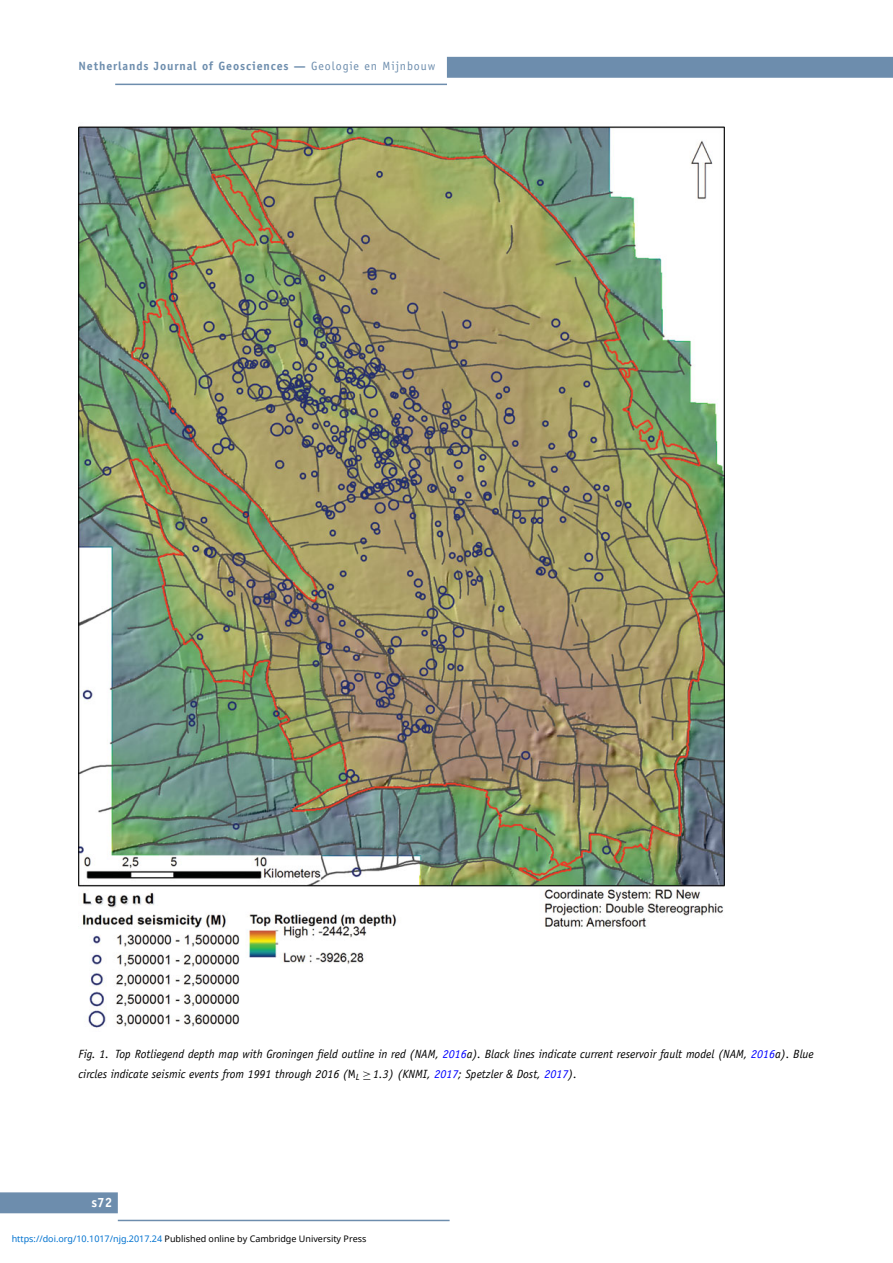
<style>
.page{position:relative;width:893px;height:1263px;background:#fff}
.page>*{position:absolute;margin:0;border:0;box-sizing:border-box;transform-origin:0 0}
.t1{font:700 13.5px "Officina Sans Std";color:#fff}
.t2{font:italic 12px/19.5px "Officina Sans Std";color:#000}
.t3{font:700 12px "Officina Sans Std";letter-spacing:.07em;color:#6d8dad}
.t4{font:9px "Noto Sans";color:#000}
.s1{font-weight:400}
.s2{color:#00f}
.s3{font-style:normal}
.s4{font-family:"MTSY";font-style:normal}
.s5{color:#0172cf}
</style>
<div class="page">
<div style="left:447px;top:57px;width:446px;height:21px;background:#6d8dad"></div>
<hr style="left:115px;top:84px;width:332px;height:1px;background:#6d8dad">
<img style="left:79px;top:126px;width:645px;height:902px">
<div style="left:0;top:1192px;width:118px;height:21px;background:#6d8dad"></div>
<hr style="left:118px;top:1220px;width:332px;height:1px;background:#6d8dad">
<p class="t3" style="left:79px;top:61px;width:358px">Netherlands Journal of Geosciences — <span class="s1">Geologie en Mijnbouw</span></p>
<p class="t2" style="left:79px;top:1046px;width:737px">Fig. 1. Top Rotliegend depth map with Groningen field outline in red (NAM, <span class="s2">2016</span>a). Black lines indicate current reservoir fault model (NAM, <span class="s2">2016</span>a). Blue circles indicate seismic events from 1991 through 2016 (<span class="s3">M</span><sub>L</sub> <span class="s4">≥</span> 1.3) (KNMI, <span class="s2">2017</span>; Spetzler &amp; Dost, <span class="s2">2017</span>).</p>
<p class="t1" style="left:92px;top:1197px;width:22px">s72</p>
<p class="t4" style="left:12px;top:1232px;width:356px"><span class="s5">https://doi.org/10.1017/njg.2017.24</span> Published online by Cambridge University Press</p>
</div>
